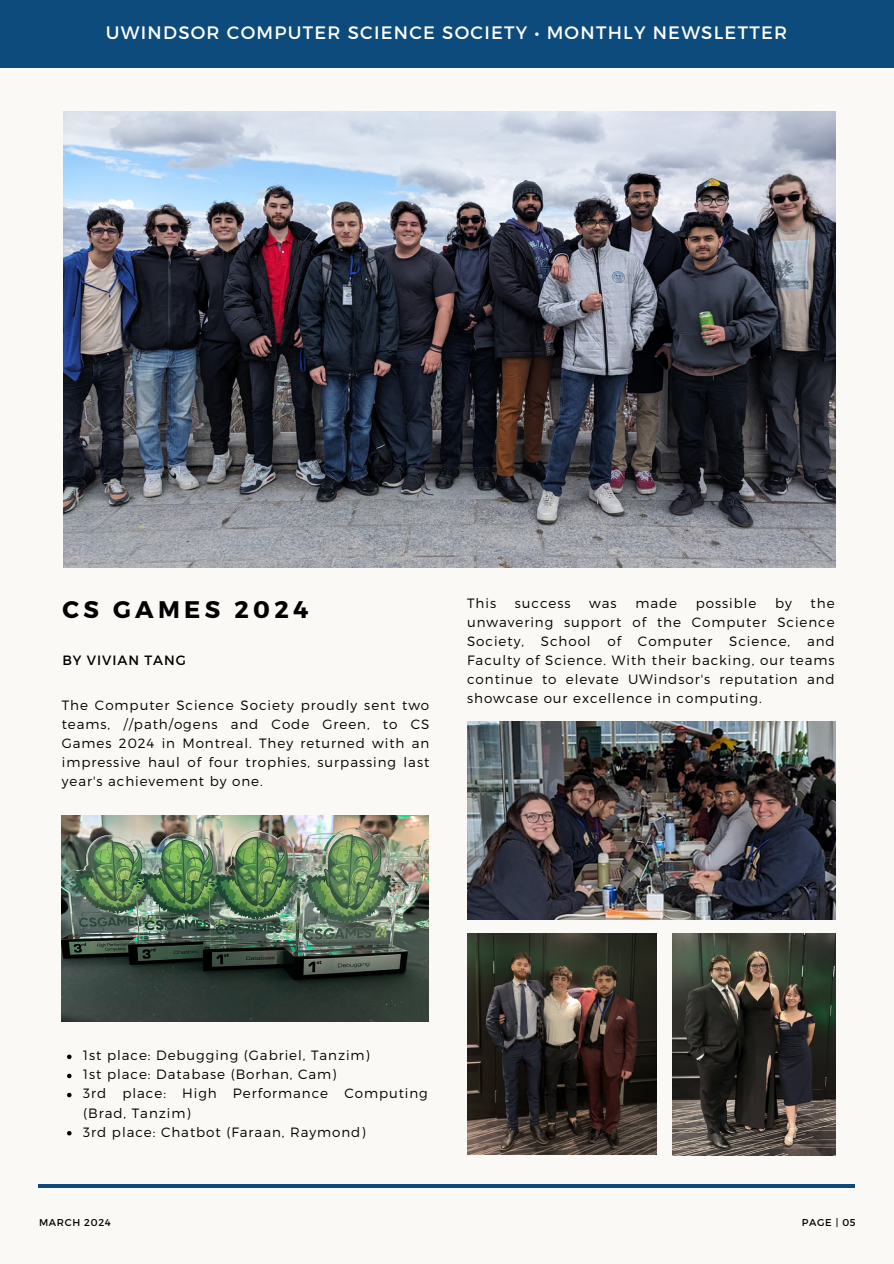
<style>
.page{position:relative;width:894px;height:1264px;background:#fff}
.page>*{position:absolute;margin:0;border:0;box-sizing:border-box;transform-origin:0 0}
.t1{font:700 24px "Montserrat";letter-spacing:.18em;color:#000}
.t2{font:18px "Montserrat";letter-spacing:.07em;color:#fff}
.t3{font:300 13.5px/19px "Montserrat";letter-spacing:.07em;color:#000;text-align:justify}
.t4{font:13.5px "Montserrat";letter-spacing:.07em;color:#000}
.t5{font:9.9px "Montserrat";letter-spacing:.07em;color:#000}
</style>
<div class="page">
<div style="left:0;top:0;width:893px;height:1263px;background:#faf9f6"></div>
<div style="left:0;top:0;width:893px;height:68px;background:#0c4b7b"></div>
<hr style="left:38px;top:1184px;width:817px;height:3px;background:#0c4b7b">
<img style="left:62px;top:816px;width:366px;height:205px">
<img style="left:63px;top:111px;width:772px;height:456px">
<img style="left:467px;top:721px;width:368px;height:198px">
<img style="left:672px;top:933px;width:163px;height:222px">
<img style="left:467px;top:933px;width:189px;height:221px">
<svg style="left:67px;top:1054px;width:4px;height:5px"></svg>
<svg style="left:67px;top:1073px;width:4px;height:5px"></svg>
<svg style="left:67px;top:1092px;width:4px;height:5px"></svg>
<svg style="left:67px;top:1131px;width:4px;height:4px"></svg>
<h2 class="t2" style="left:106px;top:21px;width:682px">UWINDSOR COMPUTER SCIENCE SOCIETY • MONTHLY NEWSLETTER</h2>
<h1 class="t1" style="left:62px;top:594px;width:247px">CS GAMES 2024</h1>
<p class="t4" style="left:62px;top:651px;width:125px">BY VIVIAN TANG</p>
<p class="t3" style="left:62px;top:694px;width:369px">The Computer Science Society proudly sent two teams, //path/ogens and Code Green, to CS Games 2024 in Montreal. They returned with an impressive haul of four trophies, surpassing last year's achievement by one.</p>
<p class="t3" style="left:467px;top:593px;width:30px">This</p>
<p class="t3" style="left:514px;top:593px;width:57px">success</p>
<p class="t3" style="left:589px;top:593px;width:29px">was</p>
<p class="t3" style="left:635px;top:593px;width:43px">made</p>
<p class="t3" style="left:695px;top:593px;width:62px">possible</p>
<p class="t3" style="left:775px;top:593px;width:18px">by</p>
<p class="t3" style="left:467px;top:593px;width:369px;text-indent:343px">the unwavering support of the Computer Science Society, School of Computer Science, and Faculty of Science. With their backing, our teams continue to elevate UWindsor's reputation and showcase our excellence in computing.</p>
<p class="t3" style="left:83px;top:1045px;width:346px;text-align:left">1st place: Debugging (Gabriel, Tanzim)<br>1st place: Database (Borhan, Cam)<br>3rd place: High Performance Computing (Brad, Tanzim)<br>3rd place: Chatbot (Faraan, Raymond)</p>
<p class="t5" style="left:39px;top:1215px;width:73px">MARCH 2024</p>
<p class="t5" style="left:801px;top:1215px;width:55px">PAGE | 05</p>
</div>
